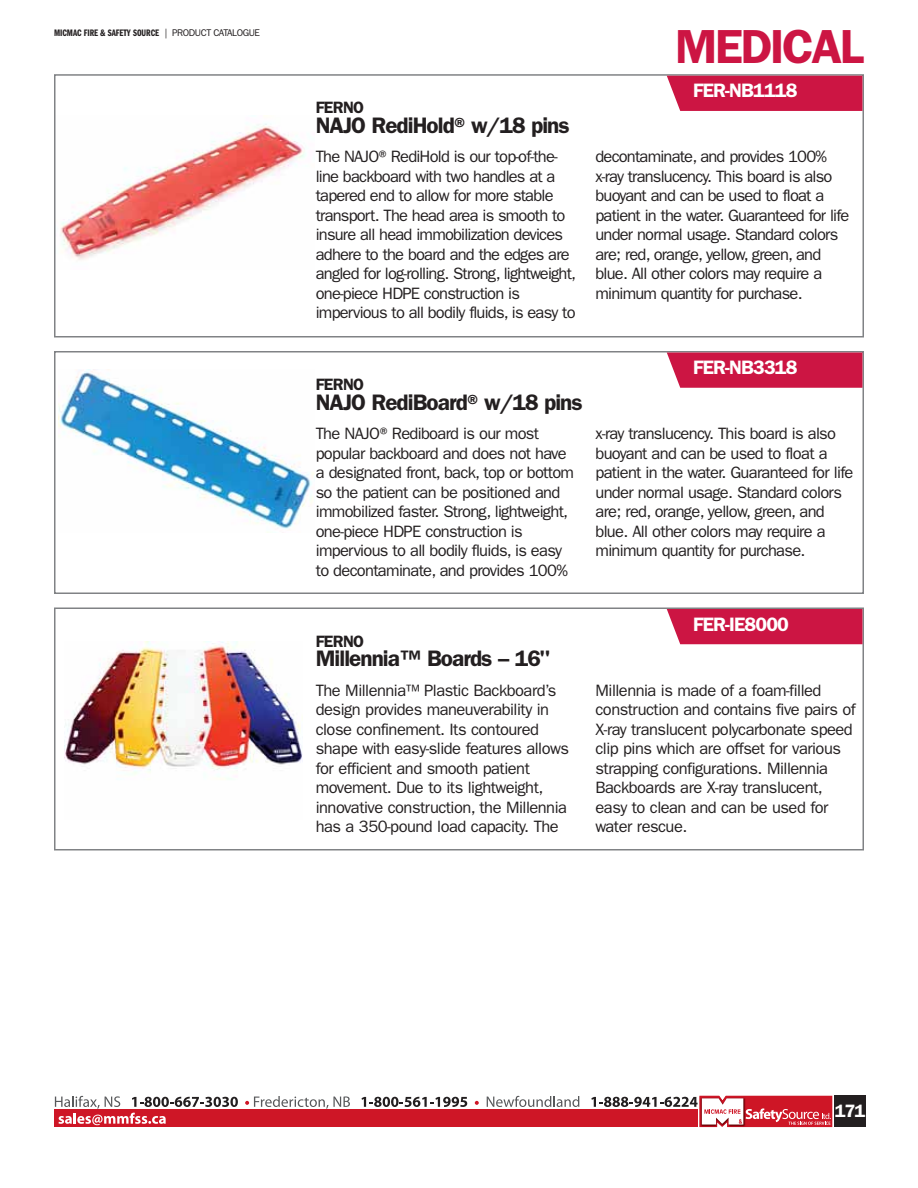
<style>
.page{position:relative;width:918px;height:1188px;background:#fff}
.page>*{position:absolute;margin:0;border:0;box-sizing:border-box;transform-origin:0 0}
.t1{font:600 48px "Franklin Gothic";letter-spacing:-.05em;color:#cc1543}
.t2{font:600 22.5px "Franklin Gothic";letter-spacing:-.04em;color:#231f20}
.t3{font:600 19.5px "Franklin Gothic";letter-spacing:-.04em;color:#fff}
.t4{font:600 18px "Franklin Gothic";color:#fff}
.t5{font:16.5px/19.5px "Franklin Gothic";letter-spacing:-.04em;color:#231f20}
.t6{font:600 16.5px "Franklin Gothic";letter-spacing:-.04em;color:#231f20}
.t7{font:9.75px "Franklin Gothic Demi Cmpr";color:#231f20}
.s1{font-family:"Franklin Gothic"}
</style>
<div class="page">
<div style="left:54px;top:1109px;width:644px;height:18px;background:#ce1626"></div>
<div style="left:835px;top:1096px;width:31px;height:31px;background:#231f20"></div>
<svg style="left:245px;top:1096px;width:105px;height:13px"></svg>
<svg style="left:362px;top:1097px;width:105px;height:10px"></svg>
<svg style="left:475px;top:1101px;width:4px;height:4px"></svg>
<svg style="left:487px;top:1096px;width:92px;height:11px"></svg>
<svg style="left:591px;top:1096px;width:241px;height:31px"></svg>
<svg style="left:55px;top:1096px;width:183px;height:29px"></svg>
<img style="left:60px;top:123px;width:246px;height:137px">
<div style="left:54px;top:74px;width:810px;height:264px;border:2px solid #808285"></div>
<div style="left:667px;top:76px;width:195px;height:35px;background:#cc1543"></div>
<img style="left:58px;top:369px;width:257px;height:164px">
<div style="left:54px;top:351px;width:810px;height:243px;border:2px solid #808285"></div>
<svg style="left:667px;top:352px;width:195px;height:36px;background:#cd204c"></svg>
<img style="left:64px;top:641px;width:238px;height:138px">
<div style="left:54px;top:608px;width:810px;height:242px;border:2px solid #808285"></div>
<div style="left:667px;top:609px;width:195px;height:35px;background:#cc1543"></div>
<p class="t7" style="left:54px;top:29px;width:208px">MICMAC FIRE &amp; SAFETY SOURCE <span class="s1">| PRODUCT CATALOGUE</span></p>
<h1 class="t1" style="left:675px;top:28px;width:190px">MEDICAL</h1>
<p class="t3" style="left:693px;top:83px;width:106px">FER-NB1118</p>
<p class="t6" style="left:316px;top:102px;width:50px">FERNO</p>
<h2 class="t2" style="left:316px;top:117px;width:255px">NAJO RediHold® w/18 pins</h2>
<p class="t5" style="left:316px;top:149px;width:262px">The NAJO®RediHold is our top-of-the&shy;line backboard with two handles at a tapered end to allow for more stable transport. The head area is smooth to insure all head immobilization devices adhere to the board and the edges are angled for log-rolling. Strong, lightweight, one-piece HDPE construction is impervious to all bodily fluids, is easy to</p>
<p class="t5" style="left:596px;top:149px;width:255px">decontaminate, and provides 100% x-ray translucency. This board is also buoyant and can be used to float a patient in the water. Guaranteed for life under normal usage. Standard colors are; red, orange, yellow, green, and blue. All other colors may require a minimum quantity for purchase.</p>
<p class="t3" style="left:693px;top:360px;width:106px">FER-NB3318</p>
<p class="t6" style="left:316px;top:378px;width:50px">FERNO</p>
<h2 class="t2" style="left:316px;top:394px;width:268px">NAJO RediBoard® w/18 pins</h2>
<p class="t5" style="left:316px;top:425px;width:260px">The NAJO®Rediboard is our most popular backboard and does not have a designated front, back, top or bottom so the patient can be positioned and immobilized faster. Strong, lightweight, one-piece HDPE construction is impervious to all bodily fluids, is easy to decontaminate, and provides 100%</p>
<p class="t5" style="left:596px;top:425px;width:259px">x-ray translucency. This board is also buoyant and can be used to float a patient in the water. Guaranteed for life under normal usage. Standard colors are; red, orange, yellow, green, and blue. All other colors may require a minimum quantity for purchase.</p>
<p class="t3" style="left:693px;top:617px;width:97px">FER-IE8000</p>
<p class="t6" style="left:316px;top:635px;width:50px">FERNO</p>
<h2 class="t2" style="left:316px;top:650px;width:236px">Millennia™ Boards – 16"</h2>
<p class="t5" style="left:316px;top:682px;width:255px">The Millennia™ Plastic Backboard’s design provides maneuverability in close confinement. Its contoured shape with easy-slide features allows for efficient and smooth patient movement. Due to its lightweight, innovative construction, the Millennia has a 350-pound load capacity. The</p>
<p class="t5" style="left:596px;top:682px;width:262px">Millennia is made of a foam-filled construction and contains five pairs of X-ray translucent polycarbonate speed clip pins which are offset for various strapping configurations. Millennia Backboards are X-ray translucent, easy to clean and can be used for water rescue.</p>
<p class="t4" style="left:835px;top:1104px;width:32px">171</p>
</div>
